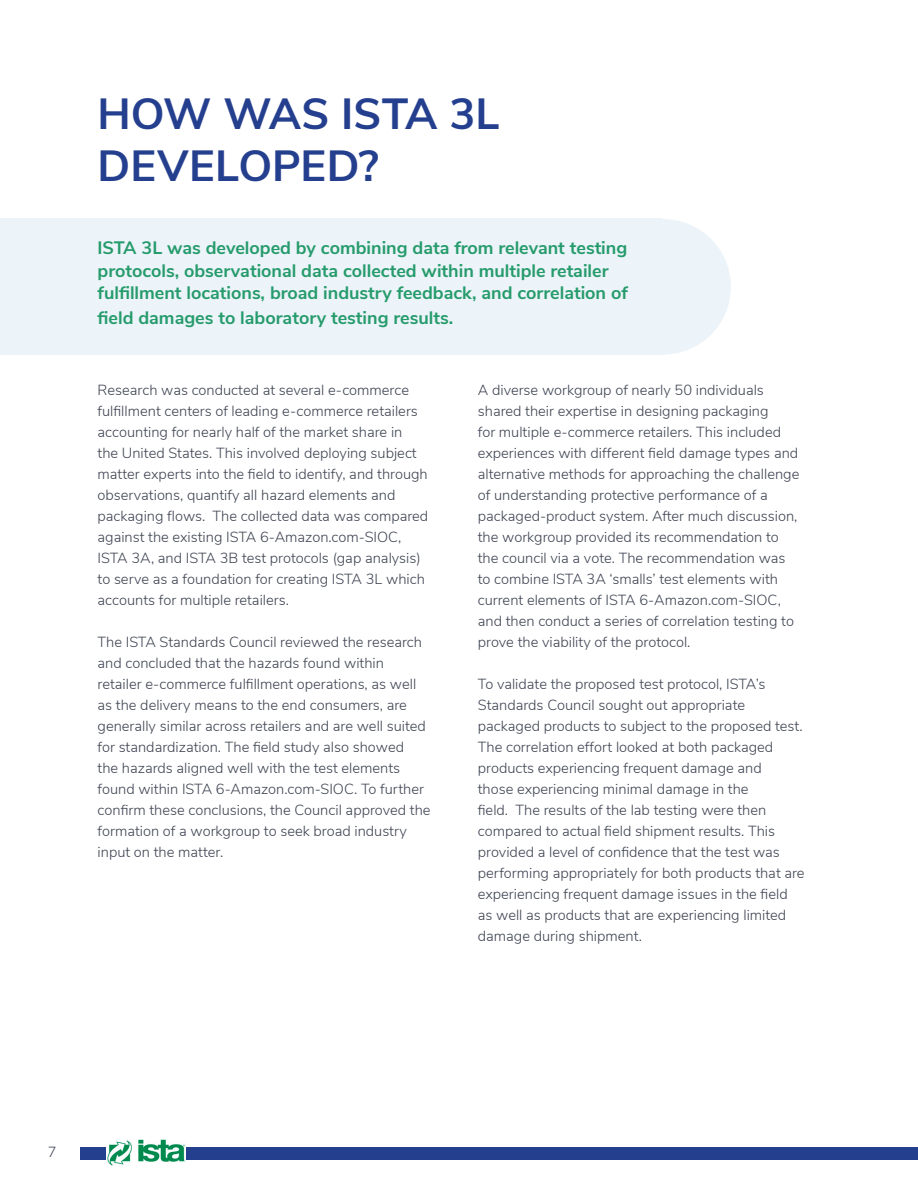
<style>
.page{position:relative;width:918px;height:1188px;background:#fff}
.page>*{position:absolute;margin:0;border:0;box-sizing:border-box;transform-origin:0 0}
.t1{font:700 43.5px/52.2px "Nunito Sans";color:#253f8f}
.t2{font:700 18px/22.5px "Nunito Sans";color:#269b6c}
.t3{font:300 14.7px/21px "Nunito Sans";color:#3d4351}
</style>
<div class="page">
<div style="left:0;top:218px;width:663px;height:136px;background:#ecf4f9"></div>
<svg style="left:637px;top:219px;width:94px;height:136px"></svg>
<div style="left:81px;top:1147px;width:837px;height:13px;background:#253f8f"></div>
<img style="left:106px;top:1139px;width:80px;height:27px">
<h1 class="t1" style="left:98px;top:85px;width:403px">HOW WAS ISTA 3L<br>DEVELOPED?</h1>
<p class="t2" style="left:98px;top:236px;width:532px">ISTA 3L was developed by combining data from relevant testing protocols, observational data collected within multiple retailer fulfillment locations, broad industry feedback, and correlation of</p>
<p class="t2" style="left:98px;top:306px;width:357px">field damages to laboratory testing results.</p>
<p class="t3" style="left:98px;top:378px;width:332px">Research was conducted at several e-commerce fulfillment centers of leading e-commerce retailers accounting for nearly half of the market share in<br>the United States. This involved deploying subject matter experts into the field to identify, and through observations, quantify all hazard elements and packaging flows. The collected data was compared against the existing ISTA 6-Amazon.com-SIOC, ISTA 3A, and ISTA 3B test protocols (gap analysis) to serve as a foundation for creating ISTA 3L which accounts for multiple retailers.</p>
<p class="t3" style="left:98px;top:630px;width:335px">The ISTA Standards Council reviewed the research and concluded that the hazards found within retailer e-commerce fulfillment operations, as well as the delivery means to the end consumers, are generally similar across retailers and are well suited for standardization. The field study also showed<br>the hazards aligned well with the test elements found within ISTA 6-Amazon.com-SIOC. To further confirm these conclusions, the Council approved the formation of a workgroup to seek broad industry input on the matter.</p>
<p class="t3" style="left:478px;top:378px;width:323px">A diverse workgroup of nearly 50 individuals shared their expertise in designing packaging<br>for multiple e-commerce retailers. This included experiences with different field damage types and alternative methods for approaching the challenge of understanding protective performance of a packaged-product system. After much discussion, the workgroup provided its recommendation to the council via a vote. The recommendation was to combine ISTA 3A ‘smalls’ test elements with current elements of ISTA 6-Amazon.com-SIOC, and then conduct a series of correlation testing to prove the viability of the protocol.</p>
<p class="t3" style="left:478px;top:672px;width:328px">To validate the proposed test protocol, ISTA’s Standards Council sought out appropriate packaged products to subject to the proposed test.<br>The correlation effort looked at both packaged products experiencing frequent damage and<br>those experiencing minimal damage in the<br>field. The results of the lab testing were then compared to actual field shipment results. This provided a level of confidence that the test was performing appropriately for both products that are experiencing frequent damage issues in the field as well as products that are experiencing limited damage during shipment.</p>
<p class="t3" style="left:48px;top:1141px;width:10px">7</p>
</div>
